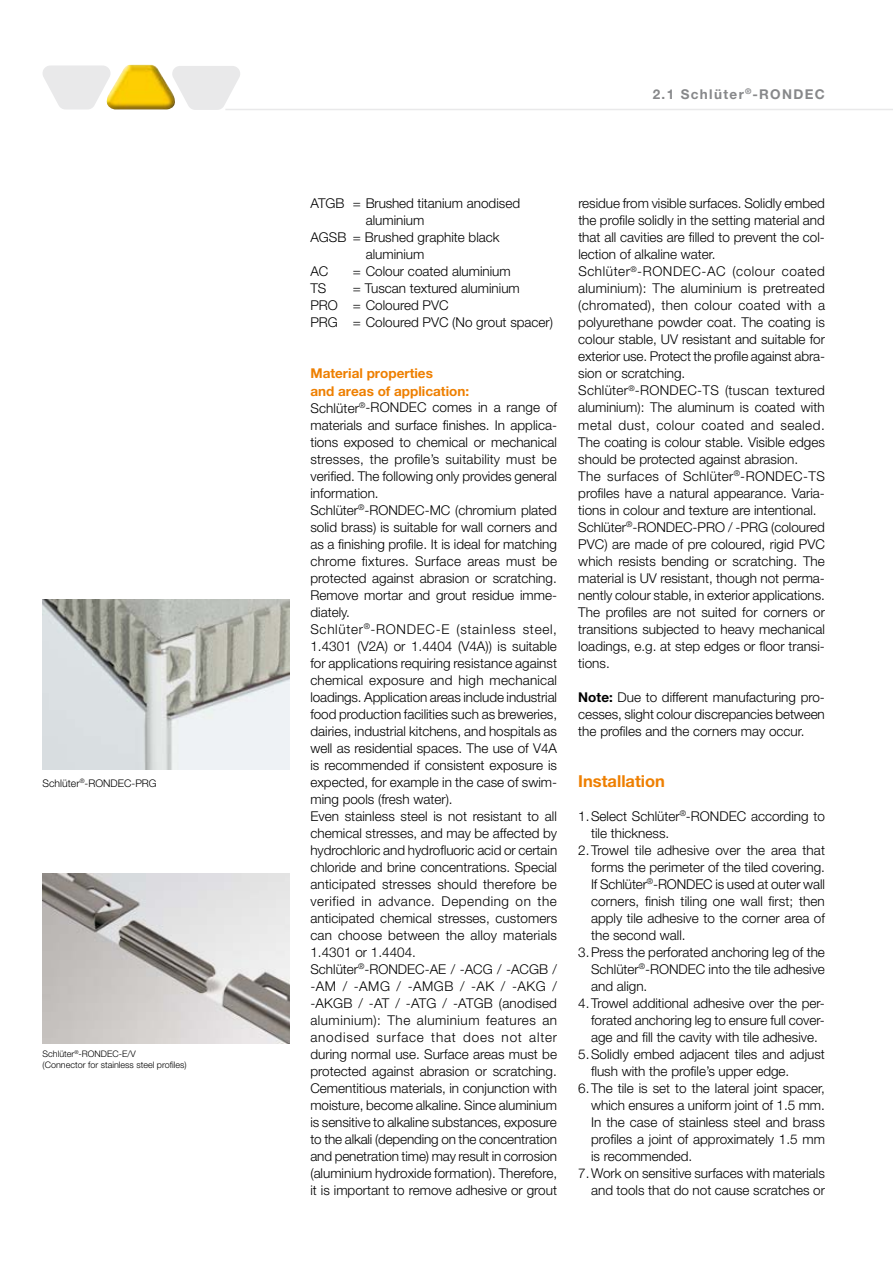
<style>
.page{position:relative;width:893px;height:1263px;background:#fff}
.page>*{position:absolute;margin:0;border:0;box-sizing:border-box;transform-origin:0 0}
.t1{font:700 16.5px "Helvetica Neue LT Pro";color:#ee7f00}
.t2{font:300 13.5px/17px "Helvetica Neue LT Pro";color:#000}
.t3{font:700 13.5px "Helvetica Neue LT Pro";letter-spacing:.1em;color:#87888a}
.t4{font:300 10.5px "Helvetica Neue LT Pro";color:#000}
.t5{font:300 9px/10.8px "Helvetica Neue LT Pro";color:#000}
.s1{font-weight:700;color:#ee7f00}
.s2{font-weight:700}
</style>
<div class="page">
<hr style="left:225px;top:109px;width:668px;height:1px;background:#e9e9ea">
<svg style="left:43px;top:65px;width:197px;height:45px"></svg>
<img style="left:43px;top:600px;width:246px;height:170px">
<img style="left:43px;top:873px;width:246px;height:170px">
<p class="t4" style="left:43px;top:776px;width:116px">Schlüter<sup>®</sup>-RONDEC-PRG</p>
<p class="t5" style="left:43px;top:1048px;width:146px">Schlüter<sup>®</sup>-RONDEC-E/V<br>(Connector for stainless steel profiles)</p>
<p class="t3" style="left:653px;top:86px;width:174px">2.1 Schlüter<sup>®</sup>-RONDEC</p>
<p class="t2" style="left:310px;top:195px;width:211px">ATGB = Brushed titanium anodised</p>
<p class="t2" style="left:366px;top:212px;width:60px">aluminium</p>
<p class="t2" style="left:310px;top:229px;width:191px">AGSB = Brushed graphite black</p>
<p class="t2" style="left:366px;top:246px;width:60px">aluminium</p>
<p class="t2" style="left:310px;top:263px;width:20px">AC</p>
<p class="t2" style="left:353px;top:263px;width:159px">= Colour coated aluminium</p>
<p class="t2" style="left:310px;top:280px;width:18px">TS</p>
<p class="t2" style="left:310px;top:280px;width:244px;text-indent:43px">= Tuscan textured aluminium<br>PRO = Coloured PVC<br>PRG = Coloured PVC (No grout spacer)</p>
<p class="t2" style="left:310px;top:365px;width:248px"><span class="s1">Material properties<br>and areas of application:<br></span>Schlüter<sup>®</sup>-RONDEC comes in a range of materials and surface finishes. In applica&shy;tions exposed to chemical or mechanical stresses, the profile’s suitability must be verified. The following only provides general information.<br>Schlüter<sup>®</sup>-RONDEC-MC (chromium plated solid brass) is suitable for wall corners and as a finishing profile. It is ideal for matching chrome fixtures. Surface areas must be protected against abrasion or scratching.<br>Remove mortar and grout residue imme&shy;diately.<br>Schlüter<sup>®</sup>-RONDEC-E (stainless steel, 1.4301 (V2A) or 1.4404 (V4A)) is suitable for applications requiring resistance against chemical exposure and high mechanical loadings. Application areas include industrial food production facilities such as breweries, dairies, industrial kitchens, and hospitals as well as residential spaces. The use of V4A is recommended if consistent exposure is expected, for example in the case of swim&shy;ming pools (fresh water).<br>Even stainless steel is not resistant to all chemical stresses, and may be affected by hydrochloric and hydrofluoric acid or certain chloride and brine concentrations. Special anticipated stresses should therefore be verified in advance. Depending on the anticipated chemical stresses, customers can choose between the alloy materials 1.4301 or 1.4404.<br>Schlüter<sup>®</sup>-RONDEC-AE / -ACG / -ACGB / -AM / -AMG / -AMGB / -AK / -AKG / -AKGB / -AT / -ATG / -ATGB (anodised aluminium): The aluminium features an anodised surface that does not alter during normal use. Surface areas must be protected against abrasion or scratching.<br>Cementitious materials, in conjunction with moisture, become alkaline. Since aluminium is sensitive to alkaline substances, exposure to the alkali (depending on the concentration and penetration time) may result in corrosion (aluminium hydroxide formation). Therefore, it is important to remove adhesive or grout</p>
<p class="t2" style="left:578px;top:195px;width:248px">residue from visible surfaces. Solidly embed the profile solidly in the setting material and that all cavities are filled to prevent the col&shy;lection of alkaline water.<br>Schlüter<sup>®</sup>-RONDEC-AC (colour coated aluminium): The aluminium is pretreated (chromated), then colour coated with a polyurethane powder coat. The coating is colour stable, UV resistant and suitable for exterior use. Protect the profile against abra&shy;sion or scratching.<br>Schlüter<sup>®</sup>-RONDEC-TS (tuscan textured aluminium): The aluminum is coated with metal dust, colour coated and sealed.<br>The coating is colour stable. Visible edges should be protected against abrasion.<br>The surfaces of Schlüter<sup>®</sup>-RONDEC-TS profiles have a natural appearance. Varia&shy;tions in colour and texture are intentional.<br>Schlüter<sup>®</sup>-RONDEC-PRO / -PRG (coloured PVC) are made of pre coloured, rigid PVC which resists bending or scratching. The material is UV resistant, though not perma&shy;nently colour stable, in exterior applications.<br>The profiles are not suited for corners or transitions subjected to heavy mechanical loadings, e.g. at step edges or floor transi&shy;tions.</p>
<p class="t2" style="left:578px;top:688px;width:248px;text-align:justify"><span class="s2">Note:</span> Due to different manufacturing pro&shy;cesses, slight colour discrepancies between the profiles and the corners may occur.</p>
<p class="t1" style="left:578px;top:771px;width:88px">Installation</p>
<p class="t2" style="left:578px;top:807px;width:248px">1.Select Schlüter<sup>®</sup>-RONDEC according to</p>
<p class="t2" style="left:591px;top:824px;width:80px">tile thickness.</p>
<p class="t2" style="left:578px;top:841px;width:248px">2.Trowel tile adhesive over the area that</p>
<p class="t2" style="left:591px;top:858px;width:235px">forms the perimeter of the tiled covering.</p>
<p class="t2" style="left:591px;top:875px;width:235px">If Schlüter<sup>®</sup>-RONDEC is used at outer wall</p>
<p class="t2" style="left:591px;top:892px;width:235px">corners, finish tiling one wall first; then</p>
<p class="t2" style="left:591px;top:909px;width:235px">apply tile adhesive to the corner area of</p>
<p class="t2" style="left:591px;top:926px;width:96px">the second wall.</p>
<p class="t2" style="left:578px;top:943px;width:248px">3.Press the perforated anchoring leg of the</p>
<p class="t2" style="left:591px;top:960px;width:235px">Schlüter<sup>®</sup>-RONDEC into the tile adhesive</p>
<p class="t2" style="left:591px;top:977px;width:58px">and align.</p>
<p class="t2" style="left:578px;top:994px;width:246px">4.Trowel additional adhesive over the per-</p>
<p class="t2" style="left:591px;top:1011px;width:235px">forated anchoring leg to ensure full cover-</p>
<p class="t2" style="left:591px;top:1028px;width:228px">age and fill the cavity with tile adhesive.</p>
<p class="t2" style="left:578px;top:1045px;width:248px">5.Solidly embed adjacent tiles and adjust</p>
<p class="t2" style="left:591px;top:1062px;width:200px">flush with the profile’s upper edge.</p>
<p class="t2" style="left:578px;top:1079px;width:248px">6.The tile is set to the lateral joint spacer,</p>
<p class="t2" style="left:591px;top:1096px;width:235px">which ensures a uniform joint of 1.5 mm.</p>
<p class="t2" style="left:591px;top:1113px;width:235px">In the case of stainless steel and brass</p>
<p class="t2" style="left:591px;top:1130px;width:235px">profiles a joint of approximately 1.5 mm</p>
<p class="t2" style="left:591px;top:1147px;width:103px">is recommended.</p>
<p class="t2" style="left:578px;top:1164px;width:248px">7.Work on sensitive surfaces with materials</p>
<p class="t2" style="left:591px;top:1181px;width:235px">and tools that do not cause scratches or</p>
</div>
